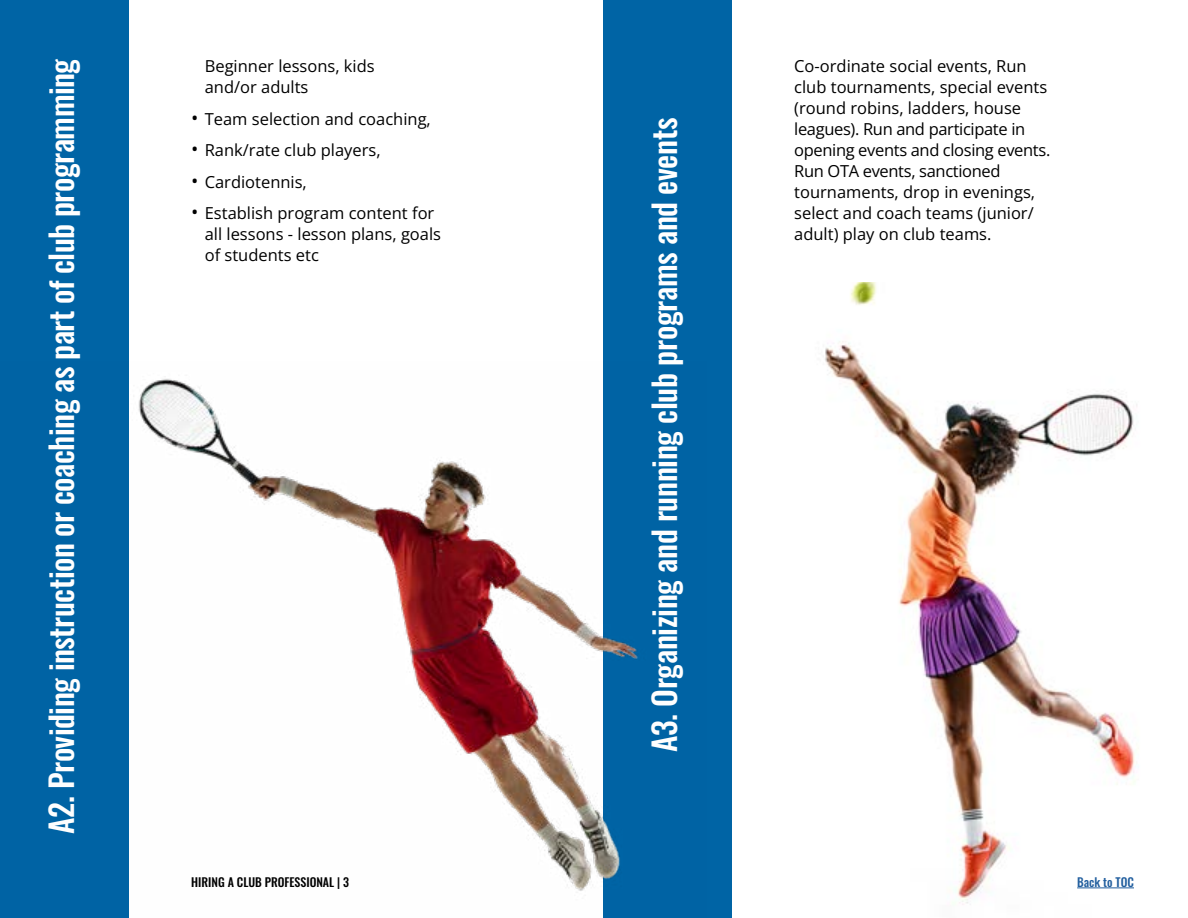
<style>
.page{position:relative;width:1188px;height:918px;background:#fff}
.page>*{position:absolute;margin:0;border:0;box-sizing:border-box;transform-origin:0 0}
.t1{font:500 31.5px "Oswald";letter-spacing:-.015em;color:#fff}
.t2{font:16.5px/21px "Open Sans";color:#000}
.t3{font:500 12px "Oswald";color:#000}
.t4{font:500 12px "Oswald";color:#215e9e}
.s1{font-size:19.5px}
</style>
<div class="page">
<img style="left:825px;top:283px;width:312px;height:622px">
<hr style="left:1077px;top:888px;width:57px;height:1px;background:#215e9e">
<div style="left:603px;top:0;width:129px;height:918px;background:#0064a5"></div>
<div style="left:0;top:0;width:129px;height:918px;background:#0064a5"></div>
<img style="left:138px;top:379px;width:500px;height:512px">
<h1 class="t1" style="left:45px;top:834px;width:777px;rotate:-90deg">A2. Providing instruction or coaching as part of club programming</h1>
<p class="t2" style="left:205px;top:55px;width:172px">Beginner lessons, kids and/or adults</p>
<p class="t2" style="left:191px;top:108px;width:241px"><span class="s1">•</span> Team selection and coaching,</p>
<p class="t2" style="left:191px;top:139px;width:191px"><span class="s1">•</span> Rank/rate club players,</p>
<p class="t2" style="left:191px;top:171px;width:117px"><span class="s1">•</span> Cardiotennis,</p>
<p class="t2" style="left:205px;top:202px;width:238px;text-indent:-14px"><span class="s1">•</span> Establish program content for all lessons - lesson plans, goals of students etc</p>
<h1 class="t1" style="left:648px;top:752px;width:636px;rotate:-90deg">A3. Organizing and running club programs and events</h1>
<p class="t2" style="left:794px;top:55px;width:258px">Co-ordinate social events, Run club tournaments, special events (round robins, ladders, house leagues). Run and participate in opening events and closing events.<br>Run OTA events, sanctioned tournaments, drop in evenings, select and coach teams (junior/ adult) play on club teams.</p>
<p class="t3" style="left:191px;top:876px;width:159px">HIRING A CLUB PROFESSIONAL | 3</p>
<p class="t4" style="left:1077px;top:876px;width:58px">Back to TOC</p>
</div>
